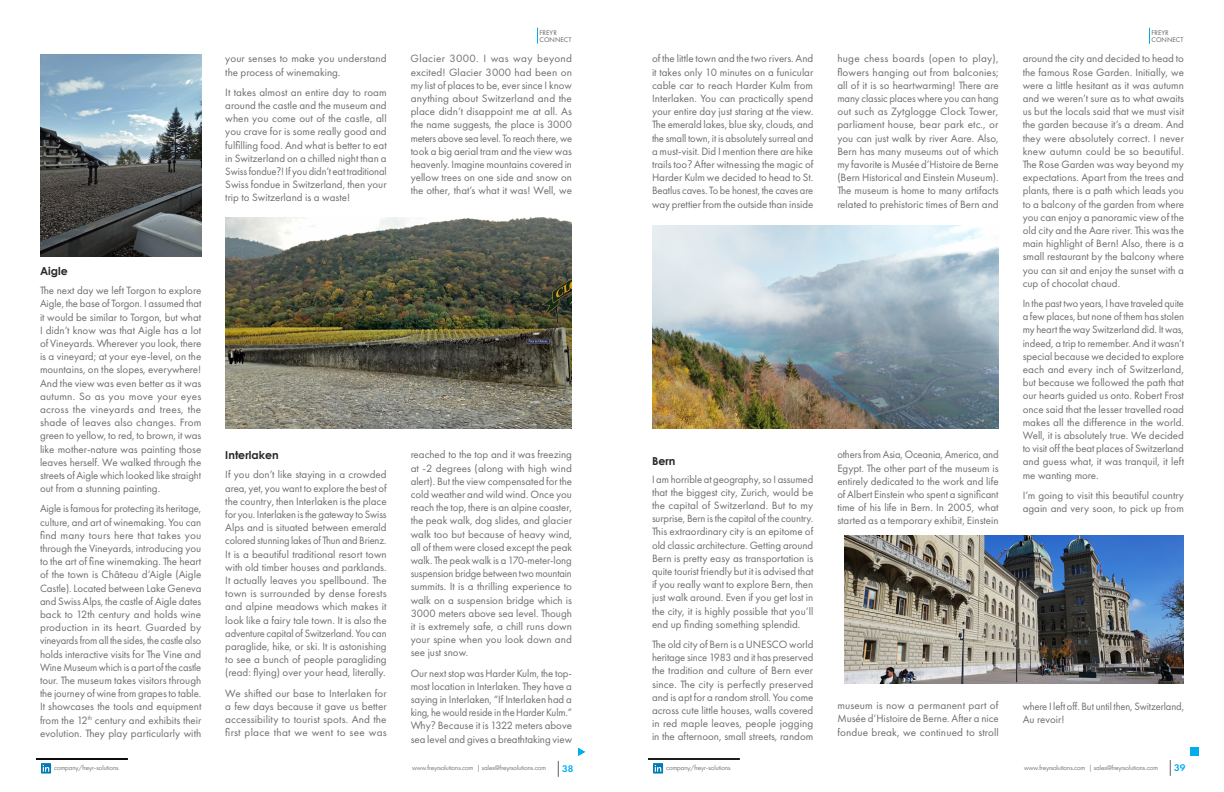
<style>
.page{position:relative;width:1224px;height:792px;background:#fff}
.page>*{position:absolute;margin:0;border:0;box-sizing:border-box;transform-origin:0 0}
.t1{font:11px/13.2px "Futura PT";color:#6d6e71;text-align:justify}
.t2{font:11px/13.2px "Futura PT";color:#6d6e71;text-align:justify;scale:.96 1}
.t3{font:700 11px "Century Gothic";color:#262626}
.t4{font:600 10px "Futura PT";color:#00aeef}
.t5{font:300 7px "Futura PT";color:#808285}
.t6{font:7px/7px "Futura PT";letter-spacing:.01em;color:#616162}
.s1{font-family:"Segoe UI"}
</style>
<div class="page">
<svg style="left:558px;top:761px;width:1px;height:16px"></svg>
<svg style="left:1170px;top:760px;width:1px;height:16px"></svg>
<svg style="left:537px;top:28px;width:1px;height:16px"></svg>
<svg style="left:1149px;top:28px;width:1px;height:16px"></svg>
<hr style="left:36px;top:759px;width:92px;height:1px;background:#000">
<svg style="left:41px;top:763px;width:10px;height:10px"></svg>
<svg style="left:578px;top:748px;width:7px;height:8px"></svg>
<img style="left:40px;top:54px;width:161px;height:203px">
<img style="left:225px;top:217px;width:347px;height:212px">
<hr style="left:648px;top:759px;width:92px;height:1px;background:#000">
<svg style="left:653px;top:763px;width:10px;height:10px"></svg>
<div style="left:1190px;top:748px;width:8px;height:8px;background:#00aeef"></div>
<img style="left:652px;top:226px;width:347px;height:203px">
<img style="left:844px;top:535px;width:340px;height:149px">
<p class="t3" style="left:40px;top:263px;width:29px">Aigle</p>
<p class="t1" style="left:40px;top:284px;width:163px">The next day we left Torgon to explore Aigle, the base of Torgon. I assumed that it would be similar to Torgon, but what I didn’t know was that Aigle has a lot of Vineyards. Wherever you look, there is a vineyard; at your eye-level, on the mountains, on the slopes, everywhere!<br>And the view was even better as it was autumn. So as you move your eyes across the vineyards and trees, the shade of leaves also changes. From green to yellow, to red, to brown, it was like mother-nature was painting those leaves herself. We walked through the streets of Aigle which looked like straight out from a stunning painting.</p>
<p class="t1" style="left:40px;top:502px;width:163px">Aigle is famous for protecting its heritage, culture, and art of winemaking. You can find many tours here that takes you through the Vineyards, introducing you to the art of fine winemaking. The heart of the town is Château d’Aigle (Aigle Castle). Located between Lake Geneva and Swiss Alps, the castle of Aigle dates back to 12th century and holds wine production in its heart. Guarded by vineyards from all the sides, the castle also holds interactive visits for The Vine and Wine Museum which is a part of the castle tour. The museum takes visitors through the journey of wine from grapes to table.<br>It showcases the tools and equipment from the 12<sup>th</sup> century and exhibits their evolution. They play particularly with</p>
<p class="t1" style="left:225px;top:52px;width:163px">your senses to make you understand the process of winemaking.</p>
<p class="t1" style="left:225px;top:85px;width:163px">It takes almost an entire day to roam around the castle and the museum and when you come out of the castle, all you crave for is some really good and fulfilling food. And what is better to eat in Switzerland on a chilled night than a Swiss fondue<span class="s1">?</span>! If you didn’t eat traditional Swiss fondue in Switzerland, then your trip to Switzerland is a waste!</p>
<p class="t3" style="left:225px;top:447px;width:55px">Interlaken</p>
<p class="t1" style="left:225px;top:468px;width:163px">If you don’t like staying in a crowded area, yet, you want to explore the best of the country, then Interlaken is the place for you. Interlaken is the gateway to Swiss Alps and is situated between emerald colored stunning lakes of Thun and Brienz.<br>It is a beautiful traditional resort town with old timber houses and parklands.<br>It actually leaves you spellbound. The town is surrounded by dense forests and alpine meadows which makes it look like a fairy tale town. It is also the adventure capital of Switzerland. You can paraglide, hike, or ski. It is astonishing to see a bunch of people paragliding (read: flying) over your head, literally.</p>
<p class="t1" style="left:225px;top:686px;width:163px">We shifted our base to Interlaken for a few days because it gave us better accessibility to tourist spots. And the first place that we went to see was</p>
<p class="t6" style="left:539px;top:29px;width:34px">FREYR<br>CONNECT</p>
<p class="t6" style="left:1151px;top:29px;width:34px">FREYR<br>CONNECT</p>
<p class="t1" style="left:411px;top:52px;width:163px">Glacier 3000. I was way beyond excited! Glacier 3000 had been on my list of places to be, ever since I know anything about Switzerland and the place didn’t disappoint me at all. As the name suggests, the place is 3000 meters above sea level. To reach there, we took a big aerial tram and the view was heavenly. Imagine mountains covered in yellow trees on one side and snow on the other, that’s what it was! Well, we</p>
<p class="t1" style="left:411px;top:448px;width:163px">reached to the top and it was freezing at -2 degrees (along with high wind alert). But the view compensated for the cold weather and wild wind. Once you reach the top, there is an alpine coaster, the peak walk, dog slides, and glacier walk too but because of heavy wind, all of them were closed except the peak walk. The peak walk is a 170-meter-long suspension bridge between two mountain summits. It is a thrilling experience to walk on a suspension bridge which is 3000 meters above sea level. Though it is extremely safe, a chill runs down your spine when you look down and see just snow.</p>
<p class="t1" style="left:411px;top:666px;width:163px">Our next stop was Harder Kulm, the top&shy;most location in Interlaken. They have a saying in Interlaken, “If Interlaken had a king, he would reside in the Harder Kulm.” Why<span class="s1">?</span> Because it is 1322 meters above sea level and gives a breathtaking view</p>
<p class="t1" style="left:652px;top:52px;width:163px">of the little town and the two rivers. And it takes only 10 minutes on a funicular cable car to reach Harder Kulm from Interlaken. You can practically spend your entire day just staring at the view.<br>The emerald lakes, blue sky, clouds, and the small town, it is absolutely surreal and a must-visit. Did I mention there are hike trails too<span class="s1">?</span> After witnessing the magic of Harder Kulm we decided to head to St.<br>Beatlus caves. To be honest, the caves are way prettier from the outside than inside</p>
<p class="t1" style="left:837px;top:52px;width:163px">huge chess boards (open to play), flowers hanging out from balconies; all of it is so heartwarming! There are many classic places where you can hang out such as Zytglogge Clock Tower, parliament house, bear park etc., or you can just walk by river Aare. Also, Bern has many museums out of which my favorite is Musée d’Histoire de Berne (Bern Historical and Einstein Museum).<br>The museum is home to many artifacts related to prehistoric times of Bern and</p>
<p class="t3" style="left:652px;top:453px;width:25px">Bern</p>
<p class="t1" style="left:652px;top:472px;width:163px">I am horrible at geography, so I assumed that the biggest city, Zurich, would be the capital of Switzerland. But to my surprise, Bern is the capital of the country.<br>This extraordinary city is an epitome of old classic architecture. Getting around Bern is pretty easy as transportation is quite tourist friendly but it is advised that if you really want to explore Bern, then just walk around. Even if you get lost in the city, it is highly possible that you’ll end up finding something splendid.</p>
<p class="t1" style="left:652px;top:638px;width:163px">The old city of Bern is a UNESCO world heritage since 1983 and it has preserved the tradition and culture of Bern ever since. The city is perfectly preserved and is apt for a random stroll. You come across cute little houses, walls covered in red maple leaves, people jogging in the afternoon, small streets, random</p>
<p class="t1" style="left:837px;top:448px;width:163px">others from Asia, Oceania, America, and Egypt. The other part of the museum is entirely dedicated to the work and life of Albert Einstein who spent a significant time of his life in Bern. In 2005, what started as a temporary exhibit, Einstein</p>
<p class="t1" style="left:837px;top:699px;width:163px">museum is now a permanent part of Musée d’Histoire de Berne. After a nice fondue break, we continued to stroll</p>
<p class="t1" style="left:1023px;top:52px;width:163px">around the city and decided to head to the famous Rose Garden. Initially, we were a little hesitant as it was autumn and we weren’t sure as to what awaits us but the locals said that we must visit the garden because it’s a dream. And they were absolutely correct. I never knew autumn could be so beautiful.<br>The Rose Garden was way beyond my expectations. Apart from the trees and plants, there is a path which leads you to a balcony of the garden from where you can enjoy a panoramic view of the old city and the Aare river. This was the main highlight of Bern! Also, there is a small restaurant by the balcony where you can sit and enjoy the sunset with a cup of chocolat chaud.</p>
<p class="t2" style="left:1023px;top:297px;width:170px">In the past two years, I have traveled quite a few places, but none of them has stolen my heart the way Switzerland did. It was, indeed, a trip to remember. And it wasn’t special because we decided to explore each and every inch of Switzerland, but because we followed the path that our hearts guided us onto. Robert Frost once said that the lesser travelled road makes all the difference in the world.<br>Well, it is absolutely true. We decided to visit off the beat places of Switzerland and guess what, it was tranquil, it left me wanting more.</p>
<p class="t1" style="left:1023px;top:488px;width:163px">I’m going to visit this beautiful country again and very soon, to pick up from</p>
<p class="t2" style="left:1023px;top:700px;width:170px">where I left off. But until then, Switzerland,<br>Au revoir!</p>
<p class="t5" style="left:54px;top:764px;width:66px">company/freyr-solutions</p>
<p class="t5" style="left:412px;top:764px;width:135px">www.freyrsolutions.com | sales@freyrsolutions.com</p>
<p class="t4" style="left:562px;top:763px;width:13px">38</p>
<p class="t4" style="left:1174px;top:762px;width:13px">39</p>
<p class="t5" style="left:666px;top:764px;width:66px">company/freyr-solutions</p>
<p class="t5" style="left:1024px;top:764px;width:135px">www.freyrsolutions.com | sales@freyrsolutions.com</p>
</div>
